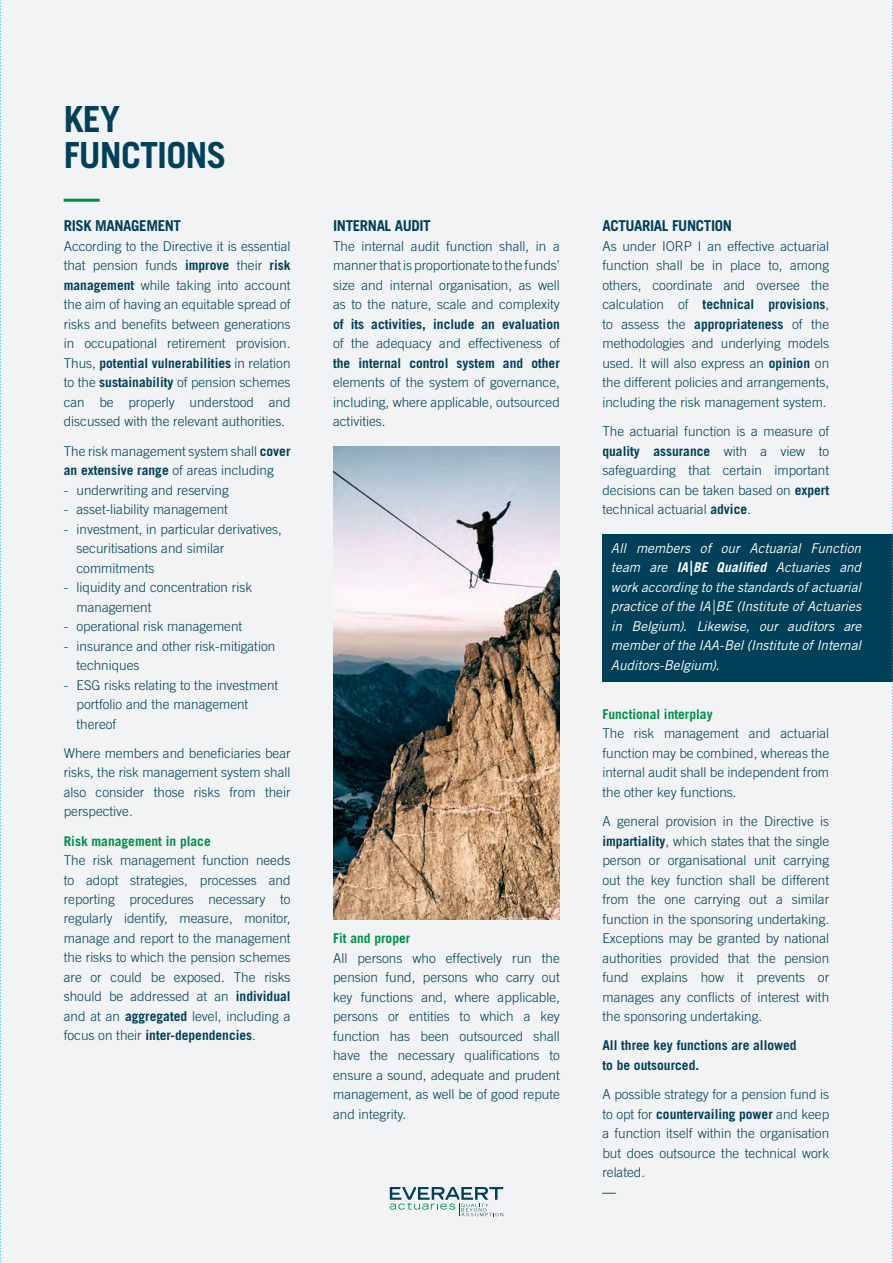
<style>
.page{position:relative;width:893px;height:1263px;background:#f2f3f4}
.page>*{position:absolute;margin:0;border:0;box-sizing:border-box;transform-origin:0 0}
.t1{font:700 36px/36px "Trade Gothic LT Std";letter-spacing:-.025em;color:#004058}
.t2{font:700 36px "Trade Gothic LT Std";color:#008f4d}
.t3{font:700 15px "Trade Gothic LT Std";letter-spacing:-.025em;color:#004058}
.t4{font:300 13.5px/19.5px "Trade Gothic LT Std";color:#004058;text-align:justify}
.t5{font:italic 13.5px/19.5px "Trade Gothic LT Std";letter-spacing:-.005em;color:#fff;text-align:justify}
.t6{font:700 13.5px/19.5px "Trade Gothic LT Std";color:#004058}
.t7{font:700 13.5px "Trade Gothic LT Std";color:#008f4d}
.s1{font-weight:700}
</style>
<div class="page">
<svg style="left:390px;top:1187px;width:113px;height:29px"></svg>
<img style="left:333px;top:446px;width:227px;height:473px">
<div style="left:602px;top:534px;width:291px;height:148px;background:#004058"></div>
<svg style="left:0;top:0;width:1px;height:1262px"></svg>
<svg style="left:892px;top:0;width:1px;height:1262px"></svg>
<h1 class="t1" style="left:64px;top:101px;width:164px">KEY<br>FUNCTIONS</h1>
<h1 class="t2" style="left:64px;top:175px;width:37px">—</h1>
<p class="t3" style="left:64px;top:217px;width:119px">RISK MANAGEMENT</p>
<p class="t4" style="left:64px;top:236px;width:228px">According to the Directive it is essential that pension funds <span class="s1">improve</span> their <span class="s1">risk management</span> while taking into account the aim of having an equitable spread of risks and benefits between generations in occupational retirement provision.<br>Thus, <span class="s1">potential vulnerabilities</span> in relation to the <span class="s1">sustainability</span> of pension schemes can be properly understood and discussed with the relevant authorities.</p>
<p class="t4" style="left:64px;top:441px;width:228px">The risk management system shall <span class="s1">cover an extensive range</span> of areas including</p>
<p class="t4" style="left:64px;top:480px;width:167px">- underwriting and reserving</p>
<p class="t4" style="left:64px;top:499px;width:166px">- asset-liability management</p>
<p class="t4" style="left:77px;top:519px;width:207px;text-align:left;text-indent:-13px">- investment, in particular derivatives, securitisations and similar commitments</p>
<p class="t4" style="left:77px;top:577px;width:177px;text-indent:-13px">- liquidity and concentration risk management</p>
<p class="t4" style="left:64px;top:616px;width:180px">- operational risk management</p>
<p class="t4" style="left:77px;top:636px;width:200px;text-indent:-13px">- insurance and other risk-mitigation techniques</p>
<p class="t4" style="left:77px;top:675px;width:203px;text-align:left;text-indent:-13px">- ESG risks relating to the investment portfolio and the management thereof</p>
<p class="t4" style="left:64px;top:743px;width:228px">Where members and beneficiaries bear risks, the risk management system shall also consider those risks from their perspective.</p>
<p class="t7" style="left:64px;top:832px;width:149px">Risk management in place</p>
<p class="t4" style="left:64px;top:850px;width:228px">The risk management function needs to adopt strategies, processes and reporting procedures necessary to regularly identify, measure, monitor, manage and report to the management the risks to which the pension schemes are or could be exposed. The risks should be addressed at an <span class="s1">individual </span>and at an <span class="s1">aggregated</span> level, including a focus on their <span class="s1">inter-dependencies</span>.</p>
<p class="t3" style="left:333px;top:217px;width:99px">INTERNAL AUDIT</p>
<p class="t4" style="left:333px;top:236px;width:228px">The internal audit function shall, in a manner that is proportionate to the funds’ size and internal organisation, as well as to the nature, scale and complexity</p>
<p class="t6" style="left:333px;top:314px;width:228px">of its activities, include an evaluation</p>
<p class="t4" style="left:333px;top:334px;width:228px">of the adequacy and effectiveness of</p>
<p class="t6" style="left:333px;top:353px;width:228px">the internal control system and other</p>
<p class="t4" style="left:333px;top:373px;width:228px">elements of the system of governance, including, where applicable, outsourced activities.</p>
<p class="t7" style="left:333px;top:930px;width:79px">Fit and proper</p>
<p class="t4" style="left:333px;top:948px;width:228px">All persons who effectively run the pension fund, persons who carry out key functions and, where applicable, persons or entities to which a key function has been outsourced shall have the necessary qualifications to ensure a sound, adequate and prudent management, as well be of good repute and integrity.</p>
<p class="t3" style="left:602px;top:217px;width:131px">ACTUARIAL FUNCTION</p>
<p class="t4" style="left:602px;top:236px;width:228px">As under IORP I an effective actuarial function shall be in place to, among others, coordinate and oversee the calculation of <span class="s1">technical provisions</span>, to assess the <span class="s1">appropriateness</span> of the methodologies and underlying models used. It will also express an <span class="s1">opinion</span> on the different policies and arrangements, including the risk management system.</p>
<p class="t4" style="left:602px;top:421px;width:228px">The actuarial function is a measure of <span class="s1">quality assurance</span> with a view to safeguarding that certain important decisions can be taken based on <span class="s1">expert </span>technical actuarial <span class="s1">advice</span>.</p>
<p class="t5" style="left:611px;top:538px;width:252px">All members of our Actuarial Function team are <span class="s1">IA|BE Qualified</span> Actuaries and work according to the standards of actuarial practice of the IA|BE (Institute of Actuaries in Belgium). Likewise, our auditors are member of the IAA-Bel (Institute of Internal Auditors-Belgium).</p>
<p class="t7" style="left:602px;top:706px;width:112px">Functional interplay</p>
<p class="t4" style="left:602px;top:723px;width:228px">The risk management and actuarial function may be combined, whereas the internal audit shall be independent from the other key functions.</p>
<p class="t4" style="left:602px;top:811px;width:228px">A general provision in the Directive is <span class="s1">impartiality</span>, which states that the single person or organisational unit carrying out the key function shall be different from the one carrying out a similar function in the sponsoring undertaking.<br>Exceptions may be granted by national authorities provided that the pension fund explains how it prevents or manages any conflicts of interest with the sponsoring undertaking.</p>
<p class="t6" style="left:602px;top:1035px;width:196px">All three key functions are allowed to be outsourced.</p>
<p class="t4" style="left:602px;top:1084px;width:228px">A possible strategy for a pension fund is to opt for <span class="s1">countervailing power</span> and keep a function itself within the organisation but does outsource the technical work related.</p>
<p class="t7" style="left:602px;top:1183px;width:15px">—</p>
</div>
